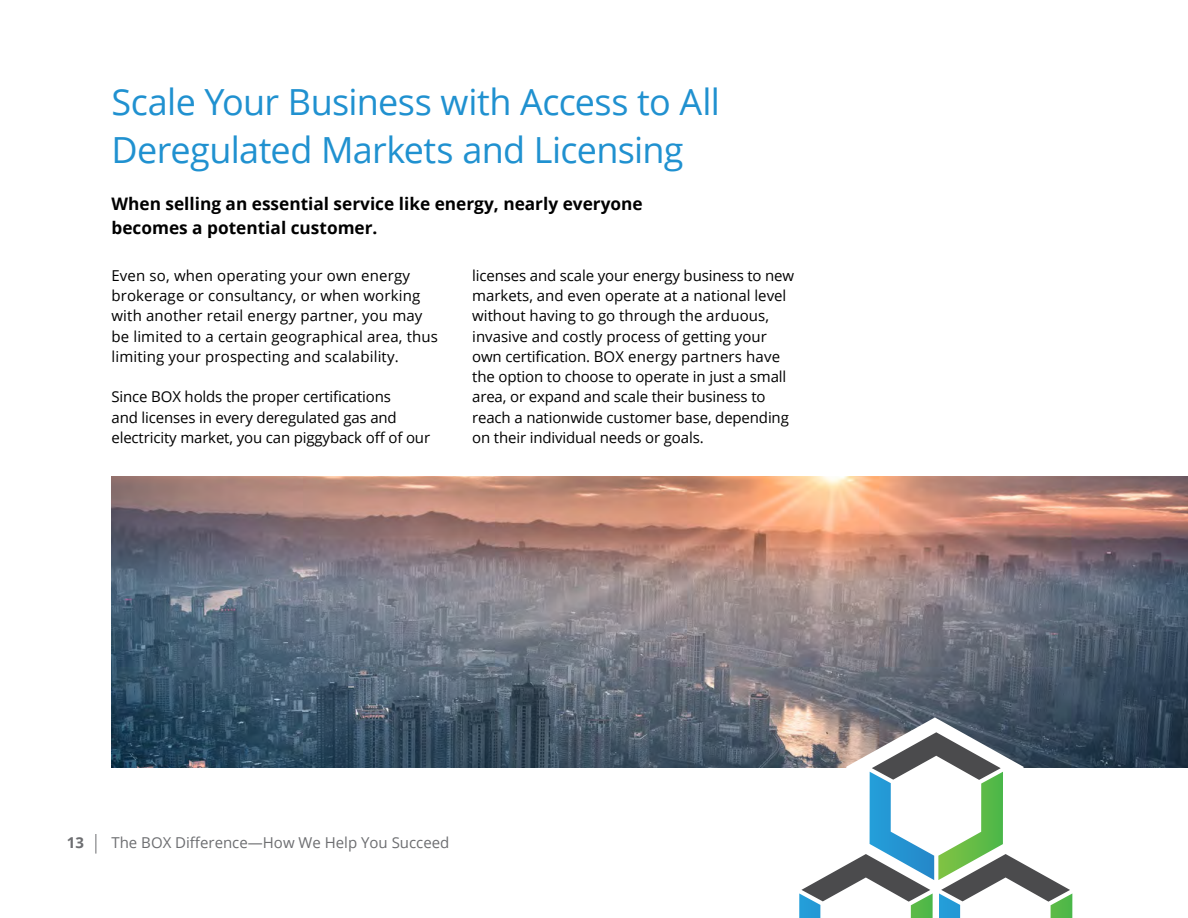
<style>
.page{position:relative;width:1188px;height:918px;background:#fff}
.page>*{position:absolute;margin:0;border:0;box-sizing:border-box;transform-origin:0 0}
.t1{font:36px/48px "Open Sans";letter-spacing:-.02em;color:#2091d0}
.t2{font:700 17.25px/24px "Open Sans";color:#000}
.t3{font:15px/20.2px "Open Sans";color:#000}
.t4{font:15px "Open Sans";color:#6d6e71}
.t5{font:700 15px "Open Sans";color:#6d6e71}
</style>
<div class="page">
<img style="left:111px;top:476px;width:1077px;height:292px">
<svg style="left:799px;top:717px;width:273px;height:201px"></svg>
<svg style="left:96px;top:834px;width:1px;height:20px"></svg>
<h1 class="t1" style="left:111px;top:77px;width:610px">Scale Your Business with Access to All<br>Deregulated Markets and Licensing</h1>
<p class="t2" style="left:111px;top:192px;width:533px">When selling an essential service like energy, nearly everyone becomes a potential customer.</p>
<p class="t3" style="left:111px;top:265px;width:328px">Even so, when operating your own energy brokerage or consultancy, or when working with another retail energy partner, you may be limited to a certain geographical area, thus limiting your prospecting and scalability.</p>
<p class="t3" style="left:111px;top:386px;width:320px">Since BOX holds the proper certifications<br>and licenses in every deregulated gas and electricity market, you can piggyback off of our</p>
<p class="t3" style="left:472px;top:265px;width:324px">licenses and scale your energy business to new markets, and even operate at a national level without having to go through the arduous, invasive and costly process of getting your own certification. BOX energy partners have the option to choose to operate in just a small area, or expand and scale their business to reach a nationwide customer base, depending on their individual needs or goals.</p>
<p class="t5" style="left:67px;top:832px;width:19px">13</p>
<p class="t4" style="left:111px;top:833px;width:339px">The BOX Difference—How We Help You Succeed</p>
</div>
